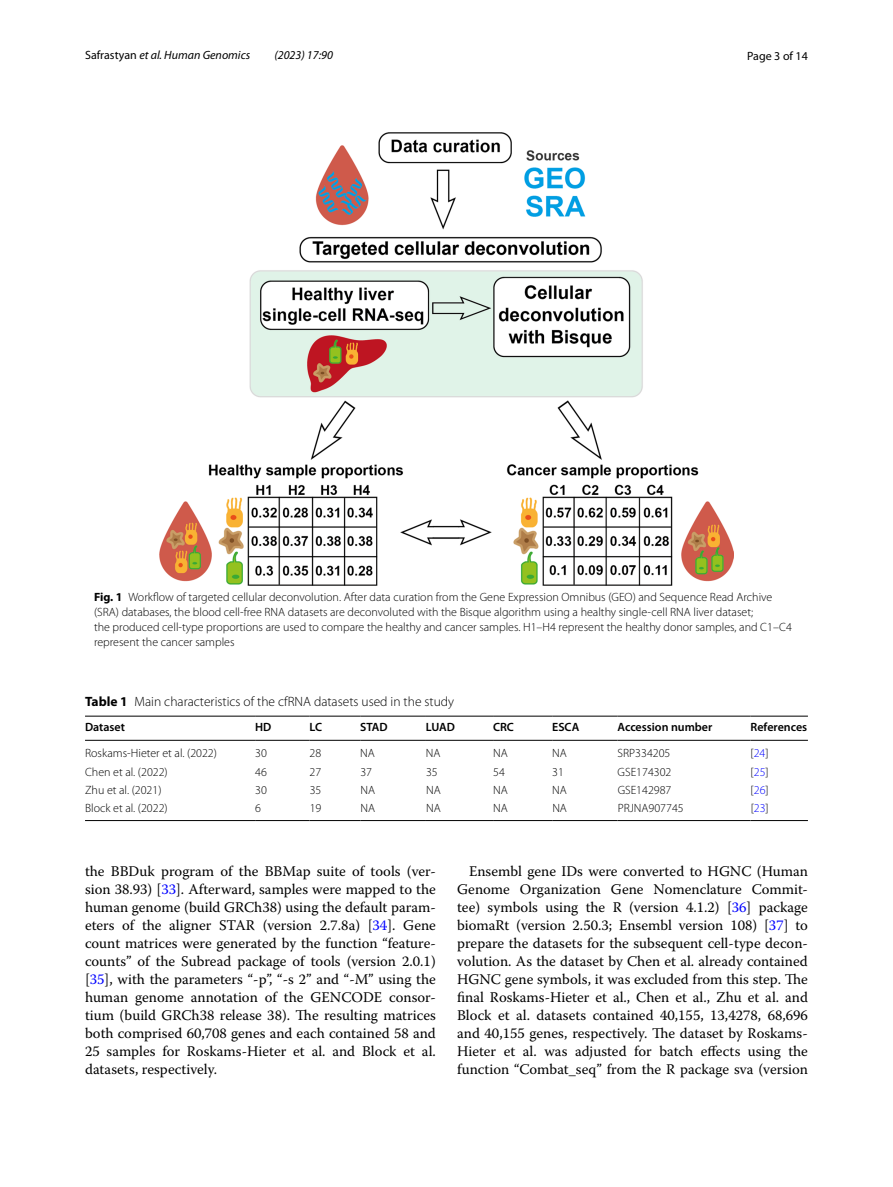
<style>
.page{position:relative;width:893px;height:1187px;background:#fff}
.page>*{position:absolute;margin:0;border:0;box-sizing:border-box;transform-origin:0 0}
.t1{font:14.7px/18px "Warnock Pro";color:#000;text-align:justify}
.t2{font:300 13.5px "Myriad Pro";color:#000}
.t3{font:300 12px/15px "Myriad Pro";color:#000}
.t4{font:600 12px "Myriad Pro";color:#000}
.t5{font:italic 12px "Myriad Pro";color:#000}
.t6{font:12px "Myriad Pro";color:#000}
.s1{font-style:normal}
.s2{font-weight:700}
.s3{color:#00f}
</style>
<div class="page">
<img style="left:159px;top:133px;width:574px;height:452px">
<hr style="left:85px;top:715px;width:170px;height:1px;background:#000">
<hr style="left:85px;top:740px;width:170px;height:1px;background:#000">
<hr style="left:255px;top:715px;width:55px;height:1px;background:#000">
<hr style="left:255px;top:740px;width:55px;height:1px;background:#000">
<hr style="left:310px;top:715px;width:50px;height:1px;background:#000">
<hr style="left:310px;top:740px;width:50px;height:1px;background:#000">
<hr style="left:360px;top:715px;width:66px;height:1px;background:#000">
<hr style="left:360px;top:740px;width:66px;height:1px;background:#000">
<hr style="left:426px;top:715px;width:67px;height:1px;background:#000">
<hr style="left:426px;top:740px;width:67px;height:1px;background:#000">
<hr style="left:493px;top:715px;width:59px;height:1px;background:#000">
<hr style="left:493px;top:740px;width:59px;height:1px;background:#000">
<hr style="left:552px;top:715px;width:66px;height:1px;background:#000">
<hr style="left:552px;top:740px;width:66px;height:1px;background:#000">
<hr style="left:618px;top:715px;width:132px;height:1px;background:#000">
<hr style="left:618px;top:740px;width:132px;height:1px;background:#000">
<hr style="left:750px;top:715px;width:58px;height:1px;background:#000">
<hr style="left:750px;top:740px;width:58px;height:1px;background:#000">
<hr style="left:85px;top:820px;width:170px;height:1px;background:#000">
<hr style="left:255px;top:820px;width:55px;height:1px;background:#000">
<hr style="left:310px;top:820px;width:50px;height:1px;background:#000">
<hr style="left:360px;top:820px;width:66px;height:1px;background:#000">
<hr style="left:426px;top:820px;width:67px;height:1px;background:#000">
<hr style="left:493px;top:820px;width:59px;height:1px;background:#000">
<hr style="left:552px;top:820px;width:66px;height:1px;background:#000">
<hr style="left:618px;top:820px;width:132px;height:1px;background:#000">
<hr style="left:750px;top:820px;width:58px;height:1px;background:#000">
<p class="t5" style="left:85px;top:48px;width:167px"><span class="s1">Safrastyan</span> et al. Human Genomics</p>
<p class="t5" style="left:274px;top:48px;width:60px">(2023) 17:90</p>
<p class="t6" style="left:747px;top:48px;width:62px">Page 3 of 14</p>
<p class="t3" style="left:94px;top:589px;width:699px"><span class="s2">Fig. 1</span> Workflow of targeted cellular deconvolution. After data curation from the Gene Expression Omnibus (GEO) and Sequence Read Archive (SRA) databases, the blood cell-free RNA datasets are deconvoluted with the Bisque algorithm using a healthy single-cell RNA liver dataset;<br>the produced cell-type proportions are used to compare the healthy and cancer samples. H1–H4 represent the healthy donor samples, and C1–C4 represent the cancer samples</p>
<p class="t2" style="left:85px;top:694px;width:371px"><span class="s2">Table 1</span> Main characteristics of the cfRNA datasets used in the study</p>
<p class="t4" style="left:85px;top:718px;width:41px">Dataset</p>
<p class="t4" style="left:255px;top:718px;width:18px">HD</p>
<p class="t4" style="left:310px;top:718px;width:14px">LC</p>
<p class="t4" style="left:360px;top:718px;width:29px">STAD</p>
<p class="t4" style="left:426px;top:718px;width:30px">LUAD</p>
<p class="t4" style="left:493px;top:718px;width:22px">CRC</p>
<p class="t4" style="left:552px;top:718px;width:29px">ESCA</p>
<p class="t4" style="left:618px;top:718px;width:96px">Accession number</p>
<p class="t4" style="left:751px;top:718px;width:58px">References</p>
<p class="t3" style="left:85px;top:746px;width:133px">Roskams-Hieter et al. (2022)</p>
<p class="t3" style="left:255px;top:746px;width:13px">30</p>
<p class="t3" style="left:310px;top:746px;width:13px">28</p>
<p class="t3" style="left:360px;top:746px;width:16px">NA</p>
<p class="t3" style="left:426px;top:746px;width:16px">NA</p>
<p class="t3" style="left:493px;top:746px;width:16px">NA</p>
<p class="t3" style="left:552px;top:746px;width:16px">NA</p>
<p class="t3" style="left:618px;top:746px;width:54px">SRP334205</p>
<p class="t3" style="left:751px;top:746px;width:20px">[<span class="s3">24</span>]</p>
<p class="t3" style="left:85px;top:764px;width:84px">Chen et al. (2022)</p>
<p class="t3" style="left:255px;top:764px;width:13px">46</p>
<p class="t3" style="left:310px;top:764px;width:13px">27</p>
<p class="t3" style="left:360px;top:764px;width:13px">37</p>
<p class="t3" style="left:426px;top:764px;width:13px">35</p>
<p class="t3" style="left:493px;top:764px;width:13px">54</p>
<p class="t3" style="left:552px;top:764px;width:13px">31</p>
<p class="t3" style="left:618px;top:764px;width:55px">GSE174302</p>
<p class="t3" style="left:751px;top:764px;width:20px">[<span class="s3">25</span>]</p>
<p class="t3" style="left:85px;top:782px;width:78px">Zhu et al. (2021)</p>
<p class="t3" style="left:255px;top:782px;width:13px">30</p>
<p class="t3" style="left:310px;top:782px;width:13px">35</p>
<p class="t3" style="left:360px;top:782px;width:16px">NA</p>
<p class="t3" style="left:426px;top:782px;width:16px">NA</p>
<p class="t3" style="left:493px;top:782px;width:16px">NA</p>
<p class="t3" style="left:552px;top:782px;width:16px">NA</p>
<p class="t3" style="left:618px;top:782px;width:55px">GSE142987</p>
<p class="t3" style="left:751px;top:782px;width:20px">[<span class="s3">26</span>]</p>
<p class="t3" style="left:85px;top:800px;width:84px">Block et al. (2022)</p>
<p class="t3" style="left:255px;top:800px;width:7px">6</p>
<p class="t3" style="left:310px;top:800px;width:13px">19</p>
<p class="t3" style="left:360px;top:800px;width:16px">NA</p>
<p class="t3" style="left:426px;top:800px;width:16px">NA</p>
<p class="t3" style="left:493px;top:800px;width:16px">NA</p>
<p class="t3" style="left:552px;top:800px;width:16px">NA</p>
<p class="t3" style="left:618px;top:800px;width:68px">PRJNA907745</p>
<p class="t3" style="left:751px;top:800px;width:20px">[<span class="s3">23</span>]</p>
<p class="t1" style="left:85px;top:861px;width:352px">the BBDuk program of the BBMap suite of tools (ver&shy;sion 38.93) [<span class="s3">33</span>]. Afterward, samples were mapped to the human genome (build GRCh38) using the default param&shy;eters of the aligner STAR (version 2.7.8a) [<span class="s3">34</span>]. Gene count matrices were generated by the function “feature&shy;counts” of the Subread package of tools (version 2.0.1) [<span class="s3">35</span>], with the parameters “-p”, “-s 2” and “-M” using the human genome annotation of the GENCODE consor&shy;tium (build GRCh38 release 38). The resulting matrices both comprised 60,708 genes and each contained 58 and 25 samples for Roskams-Hieter et al. and Block et al. datasets, respectively.</p>
<p class="t1" style="left:457px;top:861px;width:352px;text-indent:12px">Ensembl gene IDs were converted to HGNC (Human Genome Organization Gene Nomenclature Commit&shy;tee) symbols using the R (version 4.1.2) [<span class="s3">36</span>] package biomaRt (version 2.50.3; Ensembl version 108) [<span class="s3">37</span>] to prepare the datasets for the subsequent cell-type decon&shy;volution. As the dataset by Chen et al. already contained HGNC gene symbols, it was excluded from this step. The final Roskams-Hieter et al., Chen et al., Zhu et al. and Block et al. datasets contained 40,155, 13,4278, 68,696 and 40,155 genes, respectively. The dataset by Roskams-Hieter et al. was adjusted for batch effects using the function “Combat_seq” from the R package sva (version</p>
</div>
